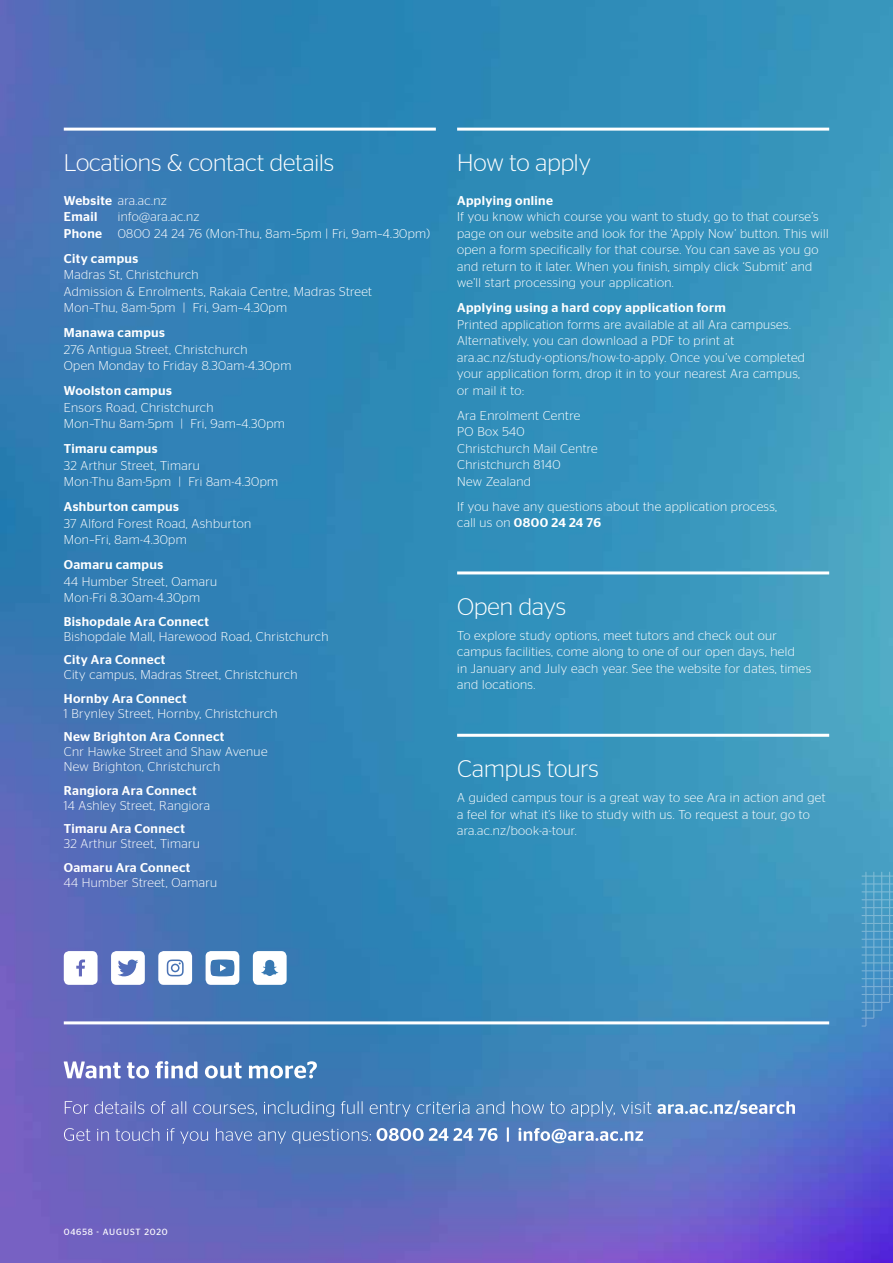
<style>
.page{position:relative;width:893px;height:1263px;background:#fff}
.page>*{position:absolute;margin:0;border:0;box-sizing:border-box;transform-origin:0 0}
.t1{font:300 24px "Stag Sans";color:#fff}
.t2{font:300 12.75px/16.5px "Stag Sans";letter-spacing:.03em;color:#fff}
.t3{font:500 12.75px/16.5px "Stag Sans";letter-spacing:.03em;color:#fff}
.t4{font:9px "Stag Sans";letter-spacing:.09em;color:#fff}
.s1{font-weight:300}
.s2{font-weight:500}
</style>
<div class="page">
<img style="left:0;top:0;width:893px;height:1263px">
<hr style="left:64px;top:1021px;width:765px;height:3px;background:#fff">
<svg style="left:253px;top:951px;width:34px;height:34px"></svg>
<svg style="left:206px;top:951px;width:33px;height:34px"></svg>
<svg style="left:158px;top:951px;width:34px;height:34px"></svg>
<svg style="left:64px;top:951px;width:34px;height:34px"></svg>
<svg style="left:111px;top:951px;width:34px;height:34px"></svg>
<svg style="left:64px;top:1127px;width:579px;height:17px;background:#738dc6"></svg>
<svg style="left:65px;top:1100px;width:730px;height:17px;background:#668bc3"></svg>
<svg style="left:64px;top:1061px;width:253px;height:17px"></svg>
<hr style="left:64px;top:128px;width:372px;height:3px;background:#fff">
<hr style="left:457px;top:128px;width:372px;height:3px;background:#fff">
<hr style="left:457px;top:571px;width:372px;height:3px;background:#fff">
<hr style="left:457px;top:734px;width:372px;height:3px;background:#fff">
<svg style="left:862px;top:872px;width:31px;height:154px;background:#509ac7"></svg>
<h1 class="t1" style="left:64px;top:149px;width:272px">Locations &amp; contact details</h1>
<p class="t3" style="left:64px;top:192px;width:104px">Website <span class="s1">ara.ac.nz<br></span>Email</p>
<p class="t2" style="left:64px;top:208px;width:368px;text-indent:54px">info@ara.ac.nz<br><span class="s2">Phone</span> 0800 24 24 76 (Mon-Thu, 8am–5pm | Fri, 9am–4.30pm)</p>
<p class="t3" style="left:64px;top:250px;width:76px">City campus</p>
<p class="t2" style="left:64px;top:266px;width:310px">Madras St, Christchurch<br>Admission &amp; Enrolments, Rakaia Centre, Madras Street<br>Mon–Thu, 8am-5pm | Fri, 9am–4.30pm</p>
<p class="t3" style="left:64px;top:324px;width:103px">Manawa campus</p>
<p class="t2" style="left:64px;top:341px;width:229px">276 Antigua Street, Christchurch<br>Open Monday to Friday 8.30am-4.30pm</p>
<p class="t3" style="left:64px;top:382px;width:110px">Woolston campus</p>
<p class="t2" style="left:64px;top:399px;width:222px">Ensors Road, Christchurch<br>Mon–Thu 8am-5pm | Fri, 9am–4.30pm</p>
<p class="t3" style="left:64px;top:440px;width:95px">Timaru campus</p>
<p class="t2" style="left:64px;top:457px;width:216px">32 Arthur Street, Timaru<br>Mon-Thu 8am-5pm | Fri 8am-4.30pm</p>
<p class="t3" style="left:64px;top:498px;width:117px">Ashburton campus</p>
<p class="t2" style="left:64px;top:515px;width:189px">37 Alford Forest Road, Ashburton<br>Mon–Fri, 8am-4.30pm</p>
<p class="t3" style="left:64px;top:556px;width:101px">Oamaru campus</p>
<p class="t2" style="left:64px;top:573px;width:155px">44 Humber Street, Oamaru<br>Mon-Fri 8.30am-4.30pm</p>
<p class="t3" style="left:64px;top:613px;width:147px">Bishopdale Ara Connect</p>
<p class="t2" style="left:64px;top:628px;width:266px">Bishopdale Mall, Harewood Road, Christchurch</p>
<p class="t3" style="left:64px;top:651px;width:103px">City Ara Connect</p>
<p class="t2" style="left:64px;top:666px;width:235px">City campus, Madras Street, Christchurch</p>
<p class="t3" style="left:64px;top:690px;width:124px">Hornby Ara Connect</p>
<p class="t2" style="left:64px;top:705px;width:215px">1 Brynley Street, Hornby, Christchurch</p>
<p class="t3" style="left:64px;top:728px;width:162px">New Brighton Ara Connect</p>
<p class="t2" style="left:64px;top:744px;width:205px;line-height:15px">Cnr Hawke Street and Shaw Avenue<br>New Brighton, Christchurch</p>
<p class="t3" style="left:64px;top:782px;width:134px">Rangiora Ara Connect</p>
<p class="t2" style="left:64px;top:797px;width:148px">14 Ashley Street, Rangiora</p>
<p class="t3" style="left:64px;top:820px;width:123px">Timaru Ara Connect</p>
<p class="t2" style="left:64px;top:835px;width:138px">32 Arthur Street, Timaru</p>
<p class="t3" style="left:64px;top:859px;width:128px">Oamaru Ara Connect</p>
<p class="t2" style="left:64px;top:874px;width:155px">44 Humber Street, Oamaru</p>
<h1 class="t1" style="left:457px;top:149px;width:135px">How to apply</h1>
<p class="t3" style="left:457px;top:192px;width:97px">Applying online</p>
<p class="t2" style="left:457px;top:208px;width:373px">If you know which course you want to study, go to that course’s page on our website and look for the ‘Apply Now’ button. This will open a form specifically for that course. You can save as you go and return to it later. When you finish, simply click ‘Submit’ and we’ll start processing your application.</p>
<p class="t3" style="left:457px;top:299px;width:270px">Applying using a hard copy application form</p>
<p class="t2" style="left:457px;top:316px;width:349px">Printed application forms are available at all Ara campuses.<br>Alternatively, you can download a PDF to print at ara.ac.nz/study-options/how-to-apply. Once you’ve completed your application form, drop it in to your nearest Ara campus, or mail it to:</p>
<p class="t2" style="left:457px;top:407px;width:142px">Ara Enrolment Centre<br>PO Box 540<br>Christchurch Mail Centre<br>Christchurch 8140<br>New Zealand</p>
<p class="t2" style="left:457px;top:498px;width:321px">If you have any questions about the application process, call us on <span class="s2">0800 24 24 76</span></p>
<h1 class="t1" style="left:457px;top:593px;width:110px">Open days</h1>
<p class="t2" style="left:457px;top:627px;width:356px">To explore study options, meet tutors and check out our campus facilities, come along to one of our open days, held<br>in January and July each year. See the website for dates, times and locations.</p>
<h1 class="t1" style="left:457px;top:756px;width:143px">Campus tours</h1>
<p class="t2" style="left:457px;top:789px;width:370px">A guided campus tour is a great way to see Ara in action and get a feel for what it’s like to study with us. To request a tour, go to ara.ac.nz/book-a-tour.</p>
<p class="t4" style="left:64px;top:1226px;width:105px">04658 - AUGUST 2020</p>
</div>
